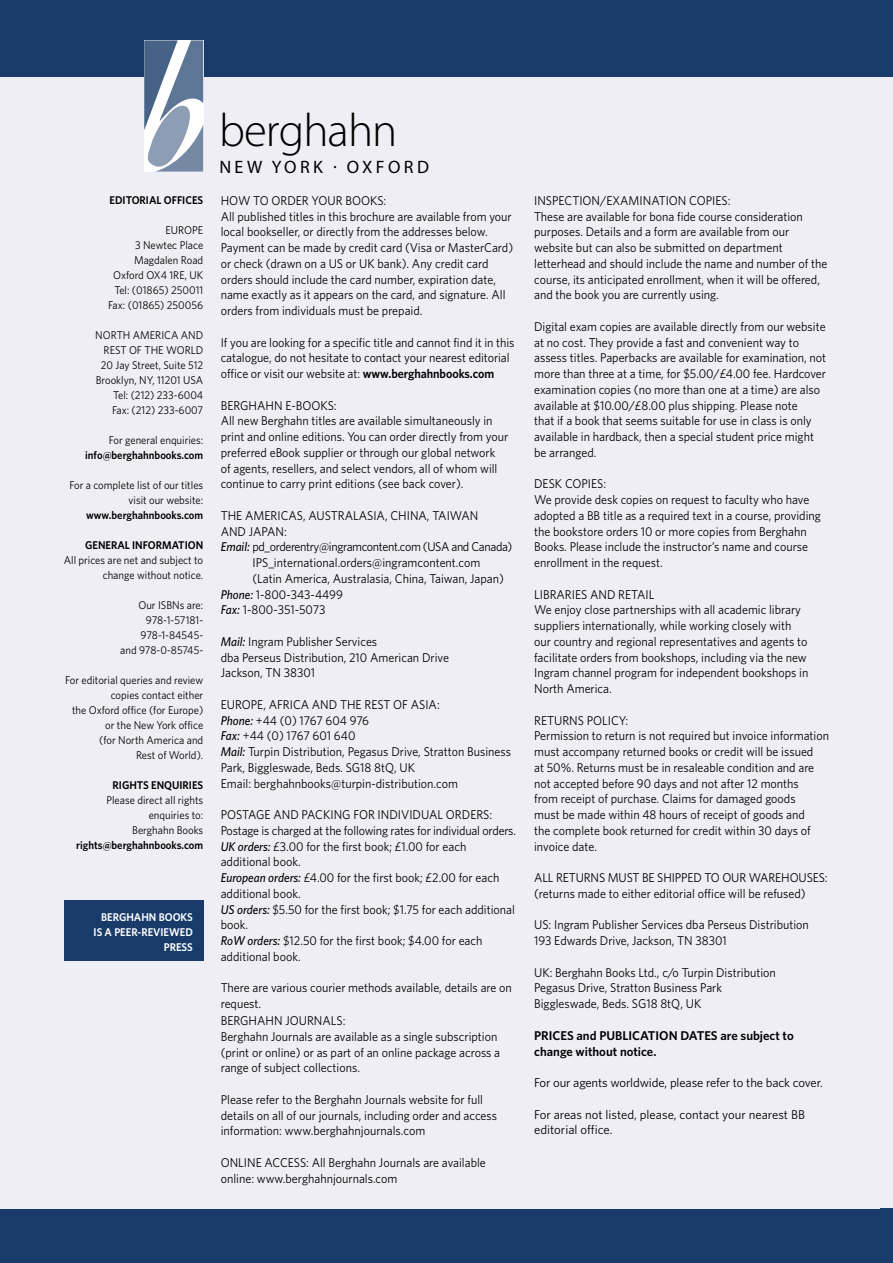
<style>
.page{position:relative;width:893px;height:1263px;background:#fff}
.page>*{position:absolute;margin:0;border:0;box-sizing:border-box;transform-origin:0 0}
.t1{font:300 46.95px "Myriad Pro";letter-spacing:-.02em;color:#000}
.t2{font:18px "Myriad Pro";letter-spacing:.19em;color:#000}
.t3{font:12.75px/15.8px "Whitney HTF";color:#000;scale:.95 1}
.t4{font:12.75px/15.8px "Whitney HTF";color:#000}
.t5{font:600 12.75px/15.8px "Whitney HTF";color:#000}
.t6{font:12.75px "Whitney HTF";letter-spacing:-.03em;color:#000;scale:.95 1}
.t7{font:11.25px/15px "Whitney HTF";color:#000;text-align:right;scale:.95 1}
.t8{font:600 11.25px "Whitney HTF";color:#000;scale:.95 1}
.t9{font:600 11.25px/15px "Whitney HTF";color:#fff;text-align:right;scale:.95 1}
.s1{font-weight:600}
.s2{font-weight:500;font-style:italic}
</style>
<div class="page">
<div style="left:0;top:1208px;width:893px;height:55px;background:#193b6a"></div>
<div style="left:0;top:0;width:893px;height:1208px;background:#eeeef4"></div>
<div style="left:0;top:0;width:893px;height:77px;background:#193b6a"></div>
<svg style="left:144px;top:40px;width:59px;height:132px;background:#96a6bb"></svg>
<div style="left:64px;top:900px;width:139px;height:61px;background:#193b6a"></div>
<p class="t8" style="left:110px;top:193px;width:100px">EDITORIAL OFFICES</p>
<p class="t7" style="left:108px;top:222px;width:102px">EUROPE<br>3 Newtec Place<br>Magdalen Road<br>Oxford OX4 1RE, UK<br>Tel: (01865) 250011<br>Fax: (01865) 250056</p>
<p class="t7" style="left:95px;top:327px;width:115px">NORTH AMERICA AND<br>REST OF THE WORLD<br>20 Jay Street, Suite 512<br>Brooklyn, NY, 11201 USA<br>Tel: (212) 233-6004<br>Fax: (212) 233-6007</p>
<p class="t7" style="left:109px;top:432px;width:101px">For general enquiries:</p>
<p class="t8" style="left:85px;top:448px;width:126px">info@berghahnbooks.com</p>
<p class="t7" style="left:69px;top:477px;width:142px">For a complete list of our titles visit our website:</p>
<p class="t8" style="left:86px;top:508px;width:125px">www.berghahnbooks.com</p>
<p class="t8" style="left:85px;top:538px;width:126px">GENERAL INFORMATION</p>
<p class="t7" style="left:64px;top:552px;width:148px">All prices are net and subject to change without notice.</p>
<p class="t7" style="left:120px;top:597px;width:89px">Our ISBNs are:<br>978-1-57181-<br>978-1-84545-<br>and 978-0-85745-</p>
<p class="t7" style="left:65px;top:672px;width:147px">For editorial queries and review copies contact either<br>the Oxford office (for Europe) or the New York office<br>(for North America and<br>Rest of World).</p>
<p class="t8" style="left:113px;top:778px;width:97px">RIGHTS ENQUIRIES</p>
<p class="t7" style="left:106px;top:792px;width:103px">Please direct all rights enquiries to:<br>Berghahn Books</p>
<p class="t8" style="left:76px;top:838px;width:135px">rights@berghahnbooks.com</p>
<p class="t9" style="left:94px;top:909px;width:106px">BERGHAHN BOOKS<br>IS A PEER-REVIEWED<br>PRESS</p>
<h1 class="t1" style="left:219px;top:104px;width:180px">berghahn</h1>
<h2 class="t2" style="left:219px;top:157px;width:211px">NEW YORK . OXFORD</h2>
<p class="t3" style="left:221px;top:192px;width:309px">HOW TO ORDER YOUR BOOKS:<br>All published titles in this brochure are available from your local bookseller, or directly from the addresses below.<br>Payment can be made by credit card (Visa or MasterCard) or check (drawn on a US or UK bank). Any credit card orders should include the card number, expiration date, name exactly as it appears on the card, and signature. All orders from individuals must be prepaid.</p>
<p class="t3" style="left:221px;top:334px;width:311px">If you are looking for a specific title and cannot find it in this catalogue, do not hesitate to contact your nearest editorial office or visit our website at: <span class="s1">www.berghahnbooks.com</span></p>
<p class="t3" style="left:221px;top:397px;width:304px">BERGHAHN E-BOOKS:<br>All new Berghahn titles are available simultaneously in print and online editions. You can order directly from your preferred eBook supplier or through our global network of agents, resellers, and select vendors, all of whom will continue to carry print editions (see back cover).</p>
<p class="t3" style="left:221px;top:507px;width:273px">THE AMERICAS, AUSTRALASIA, CHINA, TAIWAN</p>
<p class="t3" style="left:221px;top:523px;width:71px">AND JAPAN:</p>
<p class="t6" style="left:221px;top:539px;width:309px"><span class="s2">Email:</span> pd_orderentry@ingramcontent.com (USA and Canada)</p>
<p class="t3" style="left:252px;top:555px;width:241px">IPS_international.orders@ingramcontent.com</p>
<p class="t3" style="left:252px;top:570px;width:266px">(Latin America, Australasia, China, Taiwan, Japan)</p>
<p class="t3" style="left:221px;top:586px;width:130px"><span class="s2">Phone:</span> 1-800-343-4499</p>
<p class="t3" style="left:221px;top:602px;width:112px"><span class="s2">Fax:</span> 1-800-351-5073</p>
<p class="t3" style="left:221px;top:633px;width:242px"><span class="s2">Mail:</span> Ingram Publisher Services<br>dba Perseus Distribution, 210 American Drive<br>Jackson, TN 38301</p>
<p class="t3" style="left:221px;top:696px;width:307px">EUROPE, AFRICA AND THE REST OF ASIA:<br><span class="s2">Phone:</span> +44 (0) 1767 604 976<br><span class="s2">Fax:</span> +44 (0) 1767 601 640<br><span class="s2">Mail:</span> Turpin Distribution, Pegasus Drive, Stratton Business Park, Biggleswade, Beds. SG18 8tQ, UK<br>Email: berghahnbooks@turpin-distribution.com</p>
<p class="t3" style="left:221px;top:807px;width:312px">POSTAGE AND PACKING FOR INDIVIDUAL ORDERS:<br>Postage is charged at the following rates for individual orders.<br><span class="s2">UK orders:</span> £3.00 for the first book; £1.00 for each additional book.<br><span class="s2">European orders:</span> £4.00 for the first book; £2.00 for each additional book.<br><span class="s2">US orders:</span> $5.50 for the first book; $1.75 for each additional book.<br><span class="s2">RoW orders:</span> $12.50 for the first book; $4.00 for each additional book.</p>
<p class="t3" style="left:221px;top:980px;width:308px">There are various courier methods available, details are on request.</p>
<p class="t3" style="left:221px;top:1012px;width:296px">BERGHAHN JOURNALS:<br>Berghahn Journals are available as a single subscription (print or online) or as part of an online package across a range of subject collections.</p>
<p class="t3" style="left:221px;top:1091px;width:292px">Please refer to the Berghahn Journals website for full details on all of our journals, including order and access information: www.berghahnjournals.com</p>
<p class="t3" style="left:221px;top:1154px;width:281px">ONLINE ACCESS: All Berghahn Journals are available online: www.berghahnjournals.com</p>
<p class="t3" style="left:534px;top:192px;width:310px">INSPECTION/EXAMINATION COPIES:<br>These are available for bona fide course consideration purposes. Details and a form are available from our website but can also be submitted on department letterhead and should include the name and number of the course, its anticipated enrollment, when it will be offered, and the book you are currently using.</p>
<p class="t3" style="left:534px;top:318px;width:309px">Digital exam copies are available directly from our website at no cost. They provide a fast and convenient way to assess titles. Paperbacks are available for examination, not more than three at a time, for $5.00/£4.00 fee. Hardcover examination copies (no more than one at a time) are also available at $10.00/£8.00 plus shipping. Please note<br>that if a book that seems suitable for use in class is only available in hardback, then a special student price might be arranged.</p>
<p class="t3" style="left:534px;top:476px;width:303px">DESK COPIES:<br>We provide desk copies on request to faculty who have adopted a BB title as a required text in a course, providing the bookstore orders 10 or more copies from Berghahn Books. Please include the instructor’s name and course enrollment in the request.</p>
<p class="t3" style="left:534px;top:586px;width:290px">LIBRARIES AND RETAIL<br>We enjoy close partnerships with all academic library suppliers internationally, while working closely with our country and regional representatives and agents to facilitate orders from bookshops, including via the new Ingram channel program for independent bookshops in North America.</p>
<p class="t3" style="left:534px;top:712px;width:312px">RETURNS POLICY:<br>Permission to return is not required but invoice information must accompany returned books or credit will be issued<br>at 50%. Returns must be in resaleable condition and are not accepted before 90 days and not after 12 months<br>from receipt of purchase. Claims for damaged goods<br>must be made within 48 hours of receipt of goods and<br>the complete book returned for credit within 30 days of invoice date.</p>
<p class="t3" style="left:534px;top:869px;width:310px">ALL RETURNS MUST BE SHIPPED TO OUR WAREHOUSES: (returns made to either editorial office will be refused)</p>
<p class="t3" style="left:534px;top:917px;width:291px">US: Ingram Publisher Services dba Perseus Distribution<br>193 Edwards Drive, Jackson, TN 38301</p>
<p class="t3" style="left:534px;top:964px;width:256px">UK: Berghahn Books Ltd., c/o Turpin Distribution<br>Pegasus Drive, Stratton Business Park<br>Biggleswade, Beds. SG18 8tQ, UK</p>
<p class="t5" style="left:534px;top:1027px;width:261px">PRICES and PUBLICATION DATES are subject to change without notice.</p>
<p class="t4" style="left:534px;top:1074px;width:290px">For our agents worldwide, please refer to the back cover.</p>
<p class="t4" style="left:534px;top:1106px;width:272px">For areas not listed, please, contact your nearest BB editorial office.</p>
</div>
